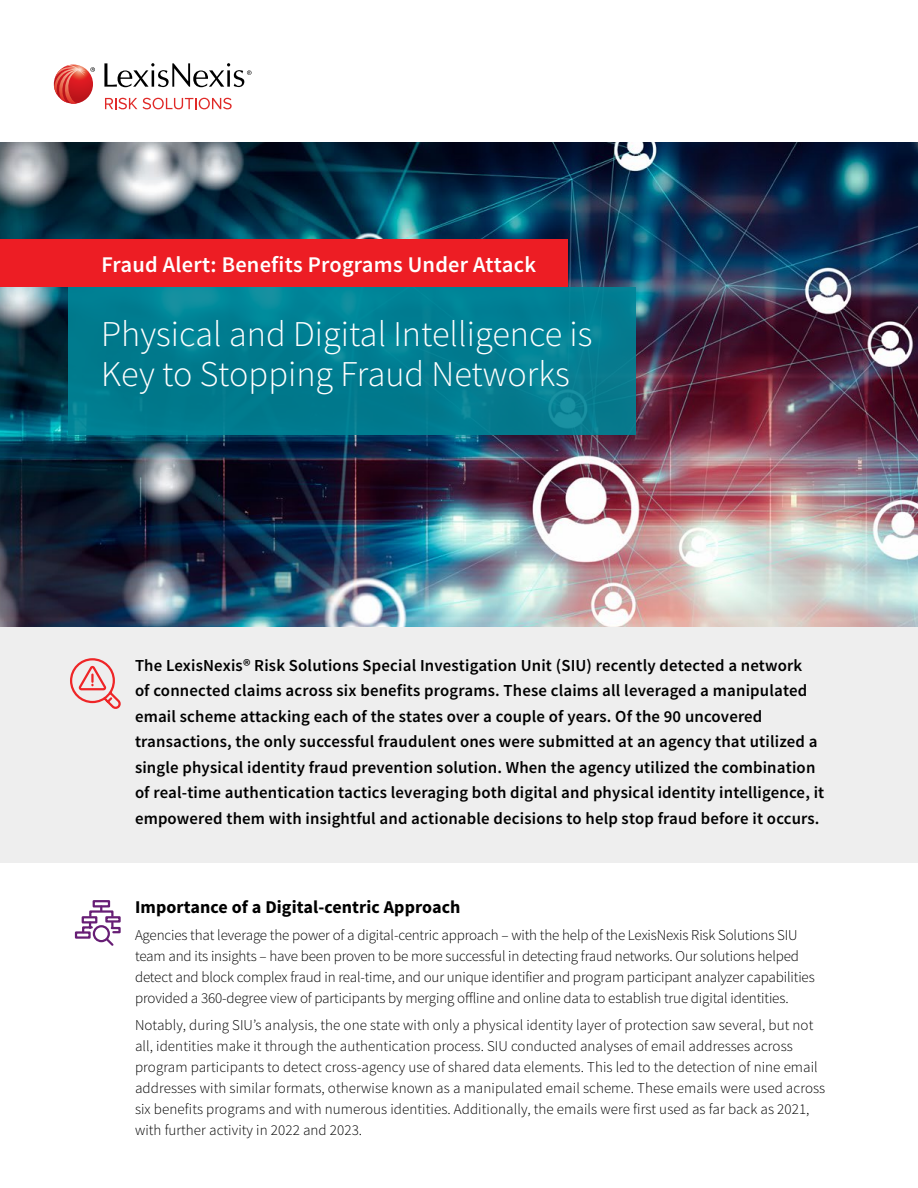
<style>
.page{position:relative;width:918px;height:1188px;background:#fff}
.page>*{position:absolute;margin:0;border:0;box-sizing:border-box;transform-origin:0 0}
.t1{font:300 36.15px/39.6px "Source Sans Pro";color:#fff}
.t2{font:600 22.35px "Source Sans Pro";letter-spacing:.01em;color:#fff}
.t3{font:700 18px "Source Sans Pro";letter-spacing:.005em;color:#000}
.t4{font:600 16.8px/25.5px "Source Sans Pro";letter-spacing:.01em;color:#000}
.t5{font:300 15px/21px "Source Sans Pro";letter-spacing:.005em;color:#000}
</style>
<div class="page">
<div style="left:0;top:627px;width:918px;height:236px;background:#eee"></div>
<svg style="left:74px;top:900px;width:47px;height:46px"></svg>
<div style="left:105px;top:916px;width:16px;height:7px;border:2px solid #671e75"></div>
<svg style="left:70px;top:658px;width:51px;height:51px"></svg>
<img style="left:0;top:143px;width:918px;height:484px">
<svg style="left:69px;top:287px;width:567px;height:147px;fill:#007c91"></svg>
<div style="left:0;top:240px;width:567px;height:47px;background:#ed1d24"></div>
<svg style="left:105px;top:98px;width:32px;height:11px"></svg>
<svg style="left:143px;top:98px;width:89px;height:11px"></svg>
<svg style="left:104px;top:63px;width:148px;height:24px"></svg>
<svg style="left:54px;top:65px;width:41px;height:39px"></svg>
<h2 class="t2" style="left:102px;top:250px;width:436px">Fraud Alert: Benefits Programs Under Attack</h2>
<h1 class="t1" style="left:101px;top:315px;width:493px">Physical and Digital Intelligence is<br>Key to Stopping Fraud Networks</h1>
<p class="t4" style="left:135px;top:653px;width:691px">The LexisNexis® Risk Solutions Special Investigation Unit (SIU) recently detected a network<br>of connected claims across six benefits programs. These claims all leveraged a manipulated email scheme attacking each of the states over a couple of years. Of the 90 uncovered transactions, the only successful fraudulent ones were submitted at an agency that utilized a single physical identity fraud prevention solution. When the agency utilized the combination of real-time authentication tactics leveraging both digital and physical identity intelligence, it empowered them with insightful and actionable decisions to help stop fraud before it occurs.</p>
<p class="t3" style="left:135px;top:896px;width:327px">Importance of a Digital-centric Approach</p>
<p class="t5" style="left:135px;top:924px;width:681px">Agencies that leverage the power of a digital-centric approach – with the help of the LexisNexis Risk Solutions SIU team and its insights – have been proven to be more successful in detecting fraud networks. Our solutions helped detect and block complex fraud in real-time, and our unique identifier and program participant analyzer capabilities provided a 360-degree view of participants by merging offline and online data to establish true digital identities.</p>
<p class="t5" style="left:135px;top:1014px;width:692px">Notably, during SIU’s analysis, the one state with only a physical identity layer of protection saw several, but not all, identities make it through the authentication process. SIU conducted analyses of email addresses across program participants to detect cross-agency use of shared data elements. This led to the detection of nine email addresses with similar formats, otherwise known as a manipulated email scheme. These emails were used across six benefits programs and with numerous identities. Additionally, the emails were first used as far back as 2021, with further activity in 2022 and 2023.</p>
</div>
